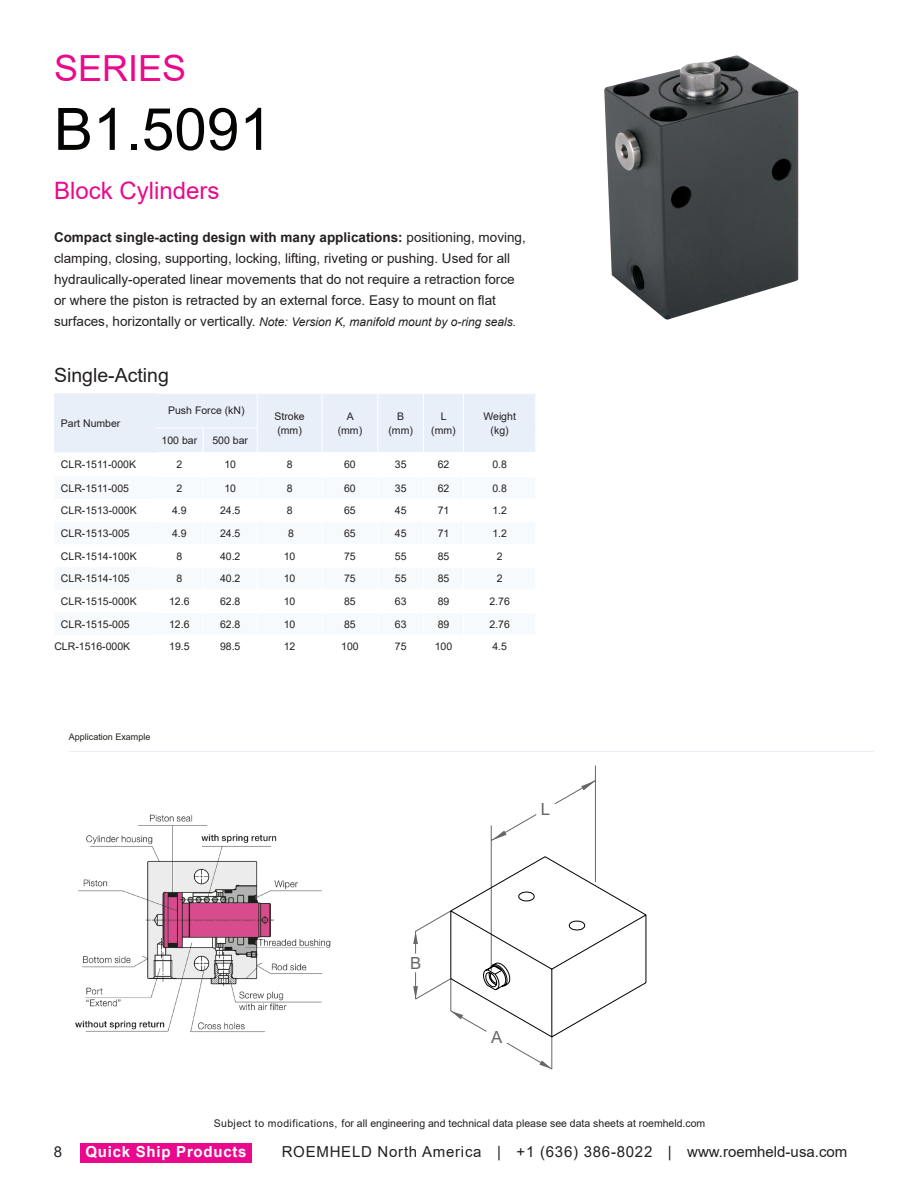
<style>
.page{position:relative;width:918px;height:1188px;background:#fff}
.page>*{position:absolute;margin:0;border:0;box-sizing:border-box;transform-origin:0 0}
.t1{font:58.5px "Arial";color:#040503}
.t2{font:36px "Arial";color:#ea098d}
.t3{font:24px "Arial";color:#ea098d}
.t4{font:19.5px "Arial";color:#231f20}
.t5{font:16.8px "Arial";color:#666}
.t6{font:15.15px "Arial";letter-spacing:.05em;color:#231f20}
.t7{font:700 15.15px "Arial";letter-spacing:.05em;color:#fff}
.t8{font:15px "Arial";color:#231f20}
.t9{font:13.5px/21px "Arial";color:#231f20}
.t10{font:italic 12px "Arial";color:#231f20}
.t11{font:10.65px "Arial";color:#231f20}
.t12{font:10.5px/13.5px "Arial";color:#231f20;text-align:center}
.t13{font:9px "Arial";color:#231f20}
.s1{font-weight:700}
.s2{font-style:normal;font-size:13.5px}
.s3{font-size:10.5px}
.s4{font-size:15px}
</style>
<div class="page">
<div style="left:80px;top:1143px;width:172px;height:20px;background:#ea098d"></div>
<img style="left:604px;top:55px;width:195px;height:265px">
<div style="left:54px;top:393px;width:481px;height:60px;background:#e8eff8"></div>
<hr style="left:156px;top:452px;width:47px;height:1px;background:#fff">
<hr style="left:203px;top:452px;width:54px;height:1px;background:#fff">
<hr style="left:257px;top:452px;width:65px;height:1px;background:#fff">
<hr style="left:322px;top:452px;width:56px;height:1px;background:#fff">
<hr style="left:378px;top:452px;width:46px;height:1px;background:#fff">
<hr style="left:424px;top:452px;width:40px;height:1px;background:#fff">
<hr style="left:464px;top:452px;width:72px;height:1px;background:#fff">
<img style="left:75px;top:814px;width:256px;height:218px">
<svg style="left:413px;top:765px;width:234px;height:304px"></svg>
<hr style="left:69px;top:751px;width:804px;height:1px;background:#e8eff8">
<p class="t2" style="left:54px;top:43px;width:134px">SERIES</p>
<p class="t1" style="left:54px;top:89px;width:219px">B1.5091</p>
<p class="t3" style="left:54px;top:174px;width:167px">Block Cylinders</p>
<p class="t9" style="left:54px;top:226px;width:473px"><span class="s1">Compact single-acting design with many applications:</span> positioning, moving, clamping, closing, supporting, locking, lifting, riveting or pushing. Used for all hydraulically-operated linear movements that do not require a retraction force or where the piston is retracted by an external force. Easy to mount on flat</p>
<p class="t10" style="left:54px;top:314px;width:464px"><span class="s2">surfaces, horizontally or vertically.</span> Note: Version K, manifold mount by o-ring seals.</p>
<p class="t4" style="left:54px;top:362px;width:116px">Single-Acting</p>
<p class="t12" style="left:61px;top:416px;width:61px">Part Number</p>
<p class="t12" style="left:168px;top:404px;width:78px">Push Force (kN)</p>
<p class="t12" style="left:274px;top:410px;width:32px">Stroke</p>
<p class="t12" style="left:277px;top:423px;width:26px">(mm)</p>
<p class="t12" style="left:162px;top:434px;width:37px">100 bar</p>
<p class="t12" style="left:212px;top:434px;width:37px">500 bar</p>
<p class="t12" style="left:347px;top:410px;width:9px">A</p>
<p class="t12" style="left:338px;top:423px;width:26px">(mm)</p>
<p class="t12" style="left:388px;top:410px;width:26px">B (mm)</p>
<p class="t12" style="left:431px;top:410px;width:26px">L (mm)</p>
<p class="t12" style="left:483px;top:410px;width:34px">Weight (kg)</p>
<p class="t12" style="left:61px;top:458px;width:77px">CLR-1511-000K</p>
<p class="t12" style="left:176px;top:458px;width:7px">2</p>
<p class="t12" style="left:224px;top:458px;width:13px">10</p>
<p class="t12" style="left:287px;top:458px;width:7px">8</p>
<p class="t12" style="left:344px;top:458px;width:13px">60</p>
<p class="t12" style="left:395px;top:458px;width:13px">35</p>
<p class="t12" style="left:438px;top:458px;width:13px">62</p>
<p class="t12" style="left:492px;top:458px;width:16px">0.8</p>
<p class="t12" style="left:61px;top:481px;width:70px">CLR-1511-005</p>
<p class="t12" style="left:176px;top:481px;width:7px">2</p>
<p class="t12" style="left:224px;top:481px;width:13px">10</p>
<p class="t12" style="left:287px;top:481px;width:7px">8</p>
<p class="t12" style="left:344px;top:481px;width:13px">60</p>
<p class="t12" style="left:395px;top:481px;width:13px">35</p>
<p class="t12" style="left:438px;top:481px;width:13px">62</p>
<p class="t12" style="left:492px;top:481px;width:16px">0.8</p>
<p class="t12" style="left:61px;top:504px;width:77px">CLR-1513-000K</p>
<p class="t12" style="left:172px;top:504px;width:16px">4.9</p>
<p class="t12" style="left:220px;top:504px;width:22px">24.5</p>
<p class="t12" style="left:287px;top:504px;width:7px">8</p>
<p class="t12" style="left:344px;top:504px;width:13px">65</p>
<p class="t12" style="left:395px;top:504px;width:13px">45</p>
<p class="t12" style="left:438px;top:504px;width:13px">71</p>
<p class="t12" style="left:492px;top:504px;width:16px">1.2</p>
<p class="t12" style="left:61px;top:526px;width:70px">CLR-1513-005</p>
<p class="t12" style="left:172px;top:526px;width:16px">4.9</p>
<p class="t12" style="left:220px;top:526px;width:22px">24.5</p>
<p class="t12" style="left:288px;top:526px;width:7px">8</p>
<p class="t12" style="left:344px;top:526px;width:13px">65</p>
<p class="t12" style="left:395px;top:526px;width:13px">45</p>
<p class="t12" style="left:438px;top:526px;width:13px">71</p>
<p class="t12" style="left:492px;top:526px;width:16px">1.2</p>
<p class="t12" style="left:61px;top:549px;width:77px">CLR-1514-100K</p>
<p class="t12" style="left:176px;top:549px;width:7px">8</p>
<p class="t12" style="left:220px;top:549px;width:22px">40.2</p>
<p class="t12" style="left:284px;top:549px;width:13px">10</p>
<p class="t12" style="left:344px;top:549px;width:13px">75</p>
<p class="t12" style="left:395px;top:549px;width:13px">55</p>
<p class="t12" style="left:438px;top:549px;width:13px">85</p>
<p class="t12" style="left:497px;top:549px;width:7px">2</p>
<p class="t12" style="left:61px;top:572px;width:70px">CLR-1514-105</p>
<p class="t12" style="left:176px;top:572px;width:7px">8</p>
<p class="t12" style="left:220px;top:572px;width:22px">40.2</p>
<p class="t12" style="left:284px;top:572px;width:13px">10</p>
<p class="t12" style="left:344px;top:572px;width:13px">75</p>
<p class="t12" style="left:395px;top:572px;width:13px">55</p>
<p class="t12" style="left:438px;top:572px;width:13px">85</p>
<p class="t12" style="left:497px;top:572px;width:7px">2</p>
<p class="t12" style="left:61px;top:595px;width:77px">CLR-1515-000K</p>
<p class="t12" style="left:169px;top:595px;width:22px">12.6</p>
<p class="t12" style="left:220px;top:595px;width:22px">62.8</p>
<p class="t12" style="left:284px;top:595px;width:13px">10</p>
<p class="t12" style="left:344px;top:595px;width:13px">85</p>
<p class="t12" style="left:395px;top:595px;width:13px">63</p>
<p class="t12" style="left:438px;top:595px;width:13px">89</p>
<p class="t12" style="left:489px;top:595px;width:22px">2.76</p>
<p class="t12" style="left:61px;top:617px;width:70px">CLR-1515-005</p>
<p class="t12" style="left:169px;top:617px;width:22px">12.6</p>
<p class="t12" style="left:220px;top:617px;width:22px">62.8</p>
<p class="t12" style="left:284px;top:617px;width:13px">10</p>
<p class="t12" style="left:344px;top:617px;width:13px">85</p>
<p class="t12" style="left:395px;top:617px;width:13px">63</p>
<p class="t12" style="left:438px;top:617px;width:13px">89</p>
<p class="t12" style="left:489px;top:617px;width:22px">2.76</p>
<p class="t12" style="left:54px;top:640px;width:77px">CLR-1516-000K</p>
<p class="t12" style="left:169px;top:640px;width:22px">19.5</p>
<p class="t12" style="left:220px;top:640px;width:22px">98.5</p>
<p class="t12" style="left:284px;top:640px;width:13px">12</p>
<p class="t12" style="left:341px;top:640px;width:19px">100</p>
<p class="t12" style="left:395px;top:640px;width:13px">75</p>
<p class="t12" style="left:435px;top:640px;width:19px">100</p>
<p class="t12" style="left:492px;top:640px;width:16px">4.5</p>
<p class="t13" style="left:69px;top:731px;width:83px">Application Example</p>
<p class="t5" style="left:410px;top:951px;width:13px">B</p>
<p class="t5" style="left:541px;top:797px;width:11px">L</p>
<p class="t5" style="left:491px;top:1025px;width:13px">A</p>
<p class="t11" style="left:214px;top:1116px;width:493px"><span class="s3">Subject to modifications, f</span>or all engineering and technical data please see data sheets at roemheld.com</p>
<h3 class="t8" style="left:54px;top:1142px;width:10px">8</h3>
<h3 class="t7" style="left:86px;top:1141px;width:163px">Quick Ship Products</h3>
<h3 class="t6" style="left:282px;top:1141px;width:567px">ROEMHELD North America | +1 (636) 386-8022 | <span class="s4">www.roemheld-usa.com</span></h3>
</div>
